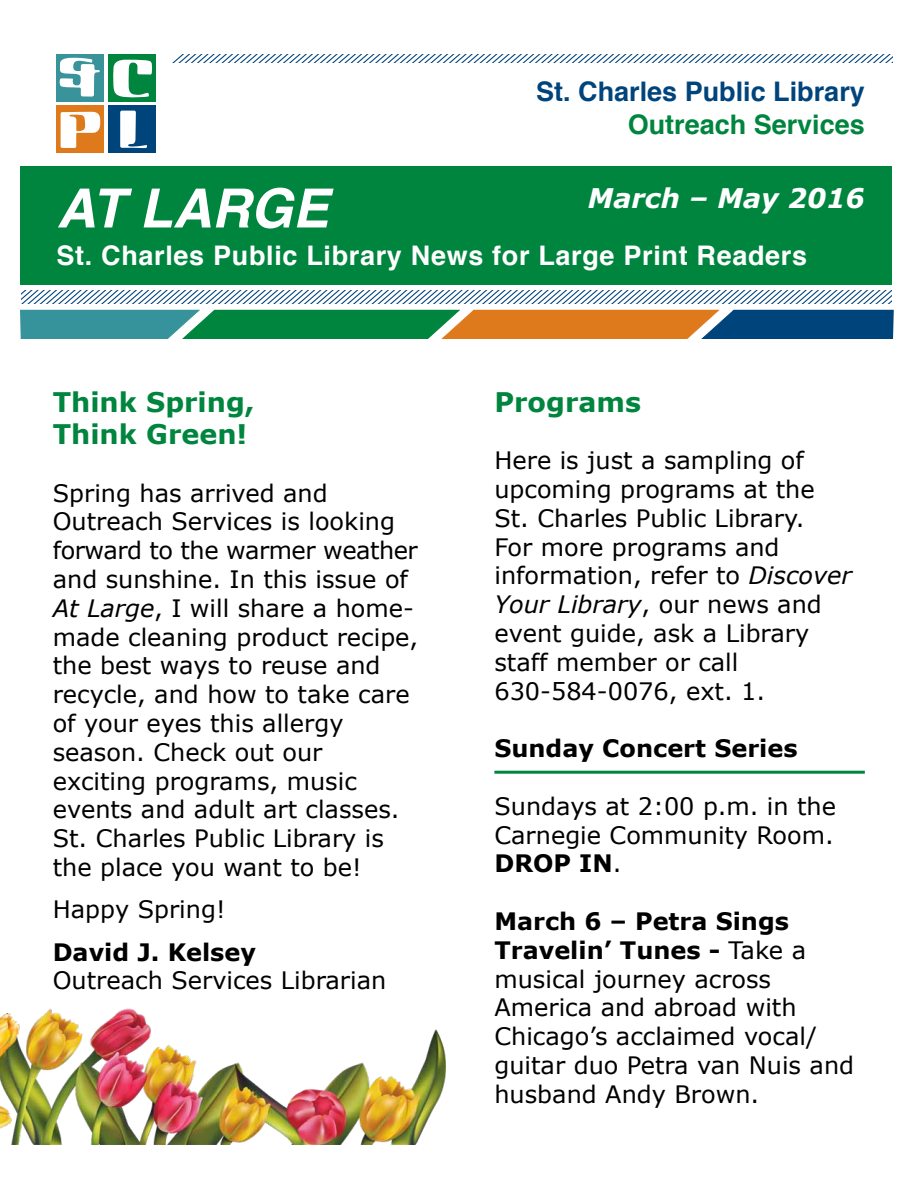
<style>
.page{position:relative;width:918px;height:1188px;background:#fff}
.page>*{position:absolute;margin:0;border:0;box-sizing:border-box;transform-origin:0 0}
.t1{font:italic 700 54px "Helvetica";color:#fff}
.t2{font:700 27px "Helvetica";letter-spacing:.025em;color:#fff}
.t3{font:700 27px/32.4px "Verdana";color:#00853f}
.t4{font:700 27px "Helvetica";color:#00447c}
.t5{font:700 27px "Helvetica";color:#00853f}
.t6{font:italic 700 27px "Verdana";color:#fff}
.t7{font:24px/28.8px "Verdana";color:#000}
.t8{font:700 24px "Verdana";color:#000}
.s1{font-style:italic}
.s2{font-weight:700}
</style>
<div class="page">
<div style="left:57px;top:54px;width:47px;height:48px;background:#38939b"></div>
<div style="left:108px;top:54px;width:48px;height:48px;background:#00853f"></div>
<div style="left:57px;top:105px;width:47px;height:47px;background:#df7a1c"></div>
<div style="left:108px;top:105px;width:48px;height:47px;background:#00447c"></div>
<svg style="left:61px;top:112px;width:39px;height:36px"></svg>
<svg style="left:59px;top:57px;width:41px;height:40px"></svg>
<svg style="left:120px;top:111px;width:27px;height:37px"></svg>
<svg style="left:113px;top:54px;width:780px;height:44px"></svg>
<div style="left:20px;top:166px;width:872px;height:119px;background:#00853f"></div>
<svg style="left:20px;top:291px;width:874px;height:48px"></svg>
<hr style="left:494px;top:771px;width:371px;height:3px;background:#00853f">
<img style="left:0;top:1008px;width:446px;height:136px">
<p class="t4" style="left:536px;top:70px;width:330px">St. Charles Public Library</p>
<p class="t5" style="left:628px;top:102px;width:239px">Outreach Services</p>
<p class="t6" style="left:588px;top:179px;width:279px">March – May 2016</p>
<h1 class="t1" style="left:57px;top:164px;width:273px">At LARGE</h1>
<p class="t2" style="left:57px;top:234px;width:752px">St. Charles Public Library News for Large Print Readers</p>
<p class="t3" style="left:53px;top:385px;width:203px">Think Spring,<br>Think Green!</p>
<p class="t7" style="left:53px;top:478px;width:367px">Spring has arrived and<br>Outreach Services is looking forward to the warmer weather and sunshine. In this issue of<br><span class="s1">At Large</span>, I will share a home&shy;made cleaning product recipe, the best ways to reuse and recycle, and how to take care of your eyes this allergy season. Check out our exciting programs, music events and adult art classes.<br>St. Charles Public Library is the place you want to be!</p>
<p class="t7" style="left:53px;top:895px;width:174px">Happy Spring!</p>
<p class="t8" style="left:53px;top:935px;width:205px">David J. Kelsey</p>
<p class="t7" style="left:53px;top:966px;width:335px">Outreach Services Librarian</p>
<p class="t3" style="left:494px;top:385px;width:148px">Programs</p>
<p class="t7" style="left:494px;top:446px;width:359px">Here is just a sampling of upcoming programs at the<br>St. Charles Public Library.<br>For more programs and information, refer to <span class="s1">Discover<br>Your Library</span>, our news and event guide, ask a Library staff member or call<br>630-584-0076, ext. 1.</p>
<p class="t8" style="left:494px;top:731px;width:305px">Sunday Concert Series</p>
<p class="t7" style="left:494px;top:791px;width:343px;text-align:justify">Sundays at 2:00 p.m. in the Carnegie Community Room.<br><span class="s2">DROP IN</span>.</p>
<p class="t7" style="left:494px;top:907px;width:361px"><span class="s2">March 6 – Petra Sings<br>Travelin’ Tunes -</span> Take a musical journey across<br>America and abroad with<br>Chicago’s acclaimed vocal/ guitar duo Petra van Nuis and husband Andy Brown.</p>
</div>
